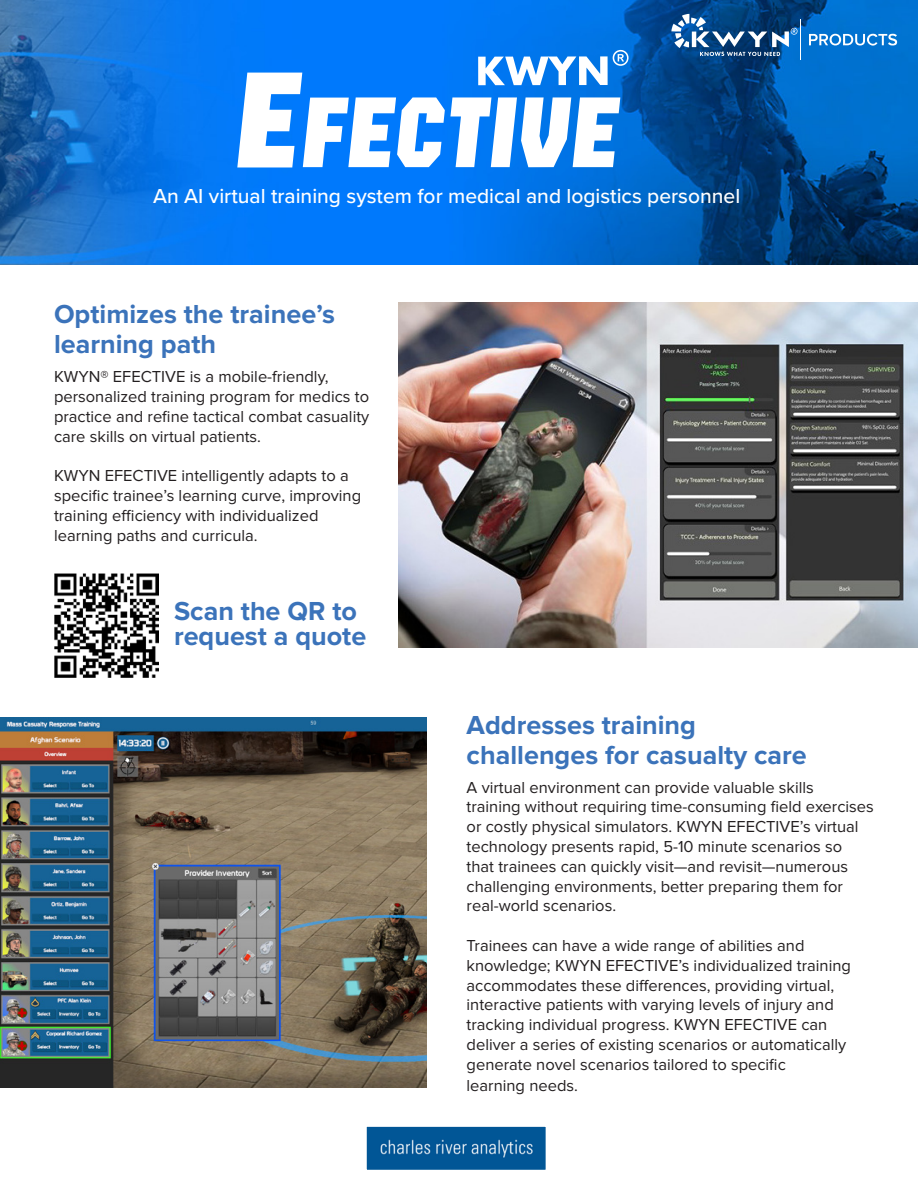
<style>
.page{position:relative;width:918px;height:1188px;background:#fff}
.page>*{position:absolute;margin:0;border:0;box-sizing:border-box;transform-origin:0 0}
.t1{font:700 27px/30px "Proxima Nova";color:#3b73ba}
.t2{font:500 21px "Proxima Nova";color:#fff}
.t3{font:16.5px/19.8px "Proxima Nova";color:#231f20}
</style>
<div class="page">
<img style="left:368px;top:1128px;width:176px;height:40px">
<div style="left:365px;top:1125px;width:182px;height:46px;border:2px solid #fff"></div>
<img style="left:399px;top:302px;width:519px;height:346px">
<img style="left:0;top:718px;width:427px;height:370px">
<img style="left:0;top:0;width:918px;height:265px">
<img style="left:54px;top:574px;width:104px;height:104px">
<svg style="left:237px;top:50px;width:392px;height:117px"></svg>
<svg style="left:671px;top:14px;width:127px;height:42px;background:#35689a"></svg>
<hr style="left:800px;top:19px;width:1px;height:41px;background:#fff">
<svg style="left:809px;top:34px;width:88px;height:12px"></svg>
<p class="t2" style="left:153px;top:180px;width:589px">An AI virtual training system for medical and logistics personnel</p>
<p class="t1" style="left:54px;top:300px;width:283px">Optimizes the trainee’s learning path</p>
<p class="t3" style="left:54px;top:367px;width:317px">KWYN® EFECTIVE is a mobile-friendly, personalized training program for medics to practice and refine tactical combat casuality care skills on virtual patients.</p>
<p class="t3" style="left:54px;top:466px;width:309px">KWYN EFECTIVE intelligently adapts to a specific trainee’s learning curve, improving training efficiency with individualized learning paths and curricula.</p>
<p class="t1" style="left:174px;top:599px;width:194px;line-height:25.5px">Scan the QR to request a quote</p>
<p class="t1" style="left:467px;top:710px;width:342px">Addresses training challenges for casualty care</p>
<p class="t3" style="left:467px;top:777px;width:349px">A virtual environment can provide valuable skills</p>
<p class="t3" style="left:467px;top:797px;width:409px">training without requiring time-consuming field exercises or costly physical simulators. KWYN EFECTIVE’s virtual technology presents rapid, 5-10 minute scenarios so<br>that trainees can quickly visit—and revisit—numerous challenging environments, better preparing them for real-world scenarios.</p>
<p class="t3" style="left:467px;top:936px;width:386px">Trainees can have a wide range of abilities and knowledge; KWYN EFECTIVE’s individualized training accommodates these differences, providing virtual, interactive patients with varying levels of injury and tracking individual progress. KWYN EFECTIVE can deliver a series of existing scenarios or automatically generate novel scenarios tailored to specific</p>
<p class="t3" style="left:467px;top:1076px;width:113px">learning needs.</p>
</div>
